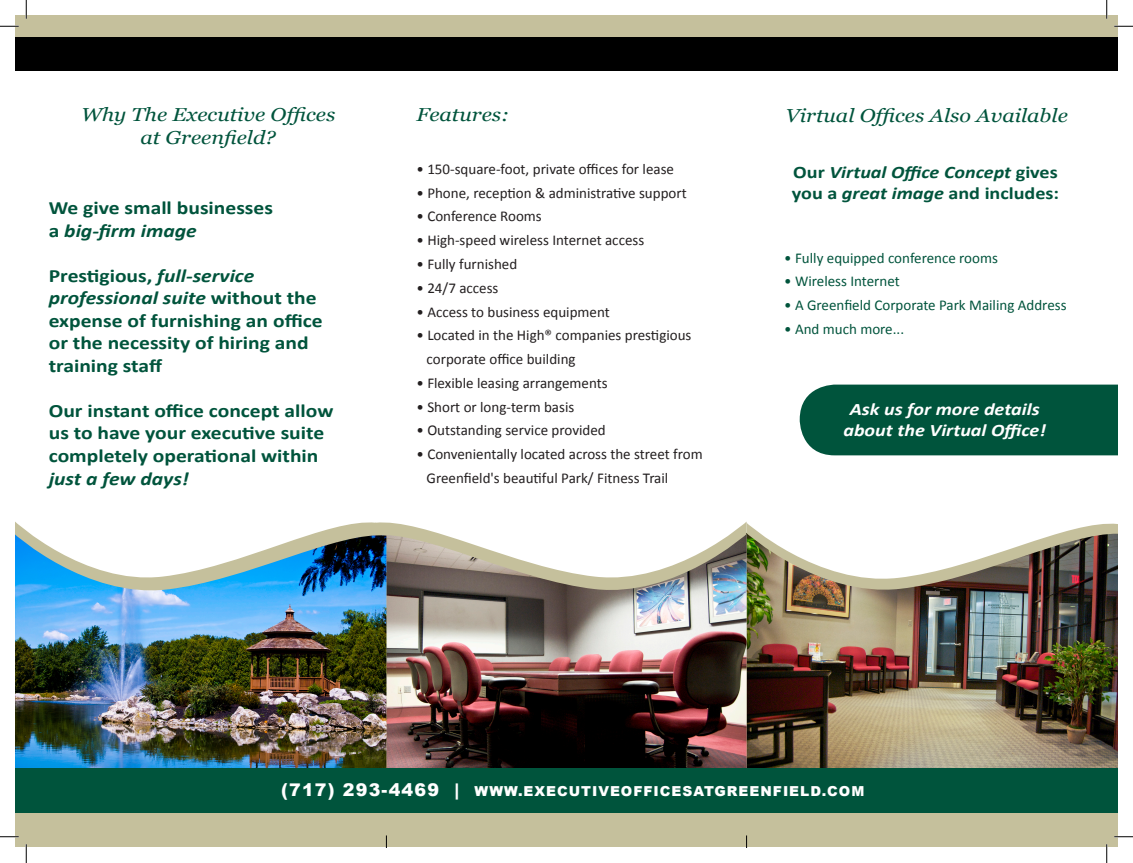
<style>
.page{position:relative;width:1133px;height:863px;background:#fff}
.page>*{position:absolute;margin:0;border:0;box-sizing:border-box;transform-origin:0 0}
.t1{font:700 18.75px "Calibri";color:#00543c;scale:1.15 1}
.t2{font:italic 18.75px "Georgia";color:#00543c;scale:1.15 1}
.t3{font:italic 700 18.75px "Calibri";color:#00543c;scale:1.15 1}
.t4{font:italic 700 17.5px "Calibri";color:#fff;scale:1.15 1}
.t5{font:italic 700 17.5px "Calibri";color:#00543c;scale:1.15 1}
.t6{font:700 17.5px "Calibri";color:#00543c;scale:1.15 1}
.t7{font:15px "Calibri";color:#231f20}
.t8{font:15px "Calibri";color:#00543c}
.t9{font:900 13.75px "Arial";letter-spacing:.07em;color:#fff}
.s1{font-style:normal}
.s2{font-style:italic}
.s3{font-size:17.5px}
</style>
<div class="page">
<div style="left:15px;top:15px;width:1103px;height:23px;background:#c5c09c"></div>
<div style="left:15px;top:38px;width:1103px;height:33px;background:#000"></div>
<img style="left:746px;top:532px;width:372px;height:237px">
<img style="left:386px;top:532px;width:360px;height:237px">
<div style="left:15px;top:812px;width:1103px;height:34px;background:#c5c09c"></div>
<svg style="left:386px;top:835px;width:1px;height:13px"></svg>
<svg style="left:746px;top:835px;width:1px;height:13px"></svg>
<img style="left:15px;top:534px;width:371px;height:235px">
<div style="left:15px;top:769px;width:1103px;height:43px;background:#00543c"></div>
<div style="left:799px;top:384px;width:319px;height:71px;background:#00543c"></div>
<svg style="left:0;top:25px;width:19px;height:2px"></svg>
<svg style="left:1114px;top:25px;width:18px;height:2px"></svg>
<svg style="left:0;top:836px;width:19px;height:1px"></svg>
<svg style="left:1114px;top:836px;width:18px;height:1px"></svg>
<svg style="left:25px;top:0;width:2px;height:19px"></svg>
<svg style="left:25px;top:844px;width:2px;height:18px"></svg>
<svg style="left:1106px;top:0;width:1px;height:19px"></svg>
<svg style="left:1105px;top:844px;width:2px;height:18px"></svg>
<p class="t2" style="left:81px;top:103px;width:222px">Why The Executive Offices</p>
<p class="t2" style="left:140px;top:125px;width:119px">at Greenfield?</p>
<p class="t1" style="left:49px;top:196px;width:196px">We give small businesses</p>
<p class="t3" style="left:49px;top:219px;width:130px"><span class="s1">a</span> big-firm image</p>
<p class="t1" style="left:49px;top:264px;width:180px">Prestigious, <span class="s2">full-service</span></p>
<p class="t3" style="left:49px;top:286px;width:234px">professional suite <span class="s1">without the</span></p>
<p class="t1" style="left:49px;top:309px;width:240px">expense of furnishing an office</p>
<p class="t1" style="left:49px;top:331px;width:227px">or the necessity of hiring and</p>
<p class="t1" style="left:49px;top:354px;width:100px">training staff</p>
<p class="t1" style="left:49px;top:399px;width:249px">Our instant office concept allow</p>
<p class="t1" style="left:49px;top:421px;width:241px">us to have your executive suite</p>
<p class="t1" style="left:49px;top:444px;width:236px">completely operational within</p>
<p class="t3" style="left:49px;top:466px;width:123px">just a few days!</p>
<p class="t2" style="left:416px;top:103px;width:82px">Features:</p>
<p class="t7" style="left:416px;top:160px;width:259px">• 150-square-foot, private offices for lease</p>
<p class="t7" style="left:416px;top:183px;width:272px">• Phone, reception &amp; administrative support</p>
<p class="t7" style="left:416px;top:207px;width:127px">• Conference Rooms</p>
<p class="t7" style="left:416px;top:231px;width:229px">• High-speed wireless Internet access</p>
<p class="t7" style="left:416px;top:255px;width:102px">• Fully furnished</p>
<p class="t7" style="left:416px;top:278px;width:83px">• 24/7 access</p>
<p class="t7" style="left:416px;top:302px;width:195px">• Access to business equipment</p>
<p class="t7" style="left:416px;top:326px;width:276px">• Located in the High® companies prestigious</p>
<p class="t7" style="left:426px;top:350px;width:150px">corporate office building</p>
<p class="t7" style="left:416px;top:373px;width:193px">• Flexible leasing arrangements</p>
<p class="t7" style="left:416px;top:397px;width:159px">• Short or long-term basis</p>
<p class="t7" style="left:416px;top:421px;width:191px">• Outstanding service provided</p>
<p class="t7" style="left:416px;top:445px;width:288px">• Convenientally located across the street from</p>
<p class="t7" style="left:426px;top:468px;width:243px">Greenfield's beautiful Park/ Fitness Trail</p>
<p class="t2" style="left:785px;top:103px;width:247px">Virtual Offices Also Available</p>
<p class="t5" style="left:793px;top:161px;width:231px"><span class="s1">Our</span> Virtual Office Concept <span class="s1">gives</span></p>
<p class="t6" style="left:792px;top:182px;width:234px">you a <span class="s2">great image</span> and includes:</p>
<p class="t8" style="left:784px;top:248px;width:215px">• Fully equipped conference rooms</p>
<p class="t8" style="left:784px;top:272px;width:117px">• Wireless Internet</p>
<p class="t8" style="left:784px;top:296px;width:284px">• A Greenfield Corporate Park Mailing Address</p>
<p class="t8" style="left:784px;top:319px;width:121px">• And much more...</p>
<p class="t4" style="left:849px;top:398px;width:166px">Ask us for more details</p>
<p class="t4" style="left:843px;top:419px;width:178px">about the Virtual Office!</p>
<p class="t9" style="left:281px;top:781px;width:585px"><span class="s3">(717) 293-4469 |</span> WWW.EXECUTIVEOFFICESATGREENFIELD.COM</p>
</div>
